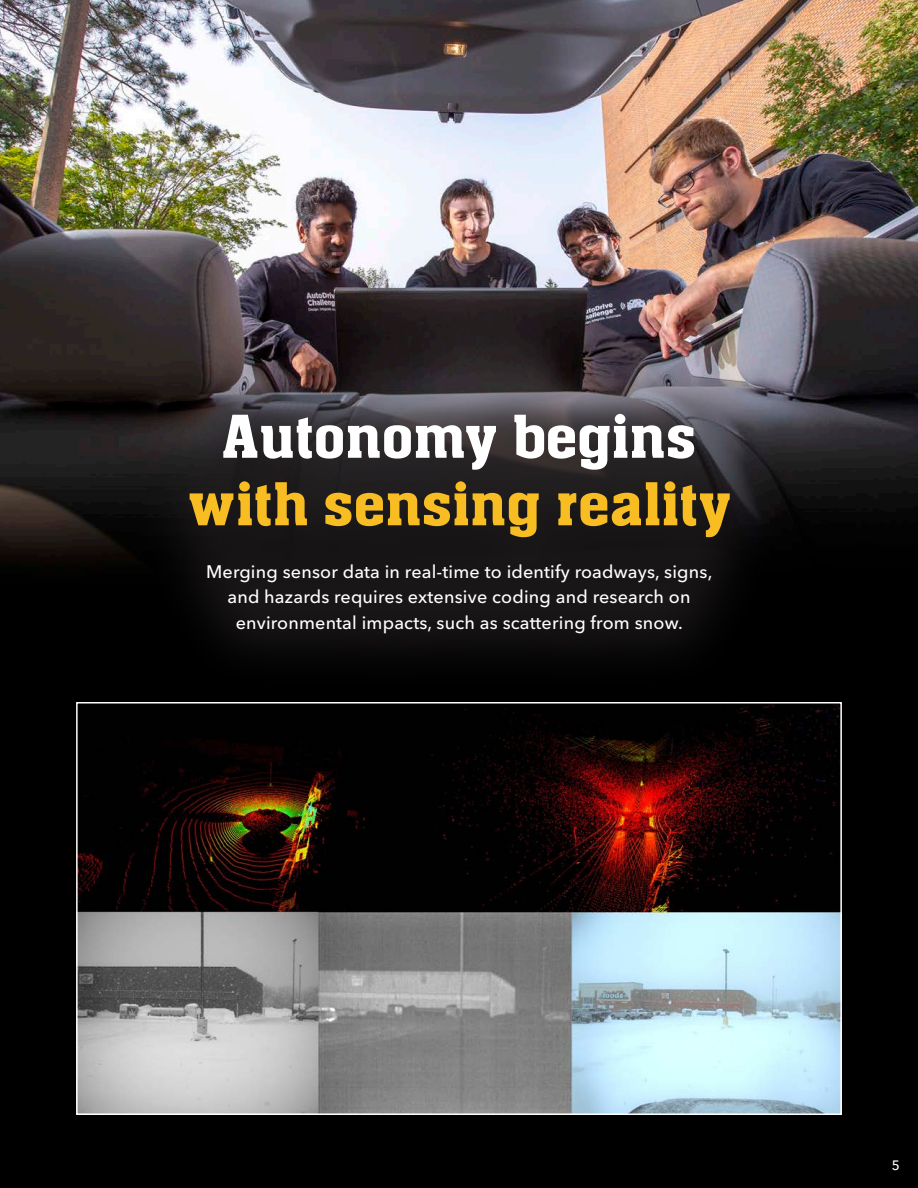
<style>
.page{position:relative;width:918px;height:1188px;background:#fff}
.page>*{position:absolute;margin:0;border:0;box-sizing:border-box;transform-origin:0 0}
.t1{font:61.5px "aka Chen";letter-spacing:.01em;color:#f7bd23}
.t2{font:61.5px "aka Chen";letter-spacing:.01em;color:#fff}
.big_body_-_white_cen{font:500 18px/25.5px "Avenir Next LT Pro";letter-spacing:.01em;color:#fff;text-align:center}
.t3{font:500 13.5px "Avenir Next LT Pro";color:#fff}
</style>
<div class="page">
<img style="left:0;top:0;width:918px;height:1188px">
<div style="left:126px;top:350px;width:667px;height:346px;background:#231f20;opacity:.75"></div>
<img style="left:79px;top:705px;width:760px;height:407px">
<div style="left:76px;top:702px;width:766px;height:413px;border:2px solid #fff"></div>
<h1 class="t2" style="left:222px;top:406px;width:476px">Autonomy begins</h1>
<h1 class="t1" style="left:187px;top:473px;width:545px">with sensing reality</h1>
<p class="big_body_-_white_cen" style="left:206px;top:559px;width:508px">Merging sensor data in real-time to identify roadways, signs, and hazards requires extensive coding and research on environmental impacts, such as scattering from snow.</p>
<p class="t3" style="left:892px;top:1157px;width:10px">5</p>
</div>
